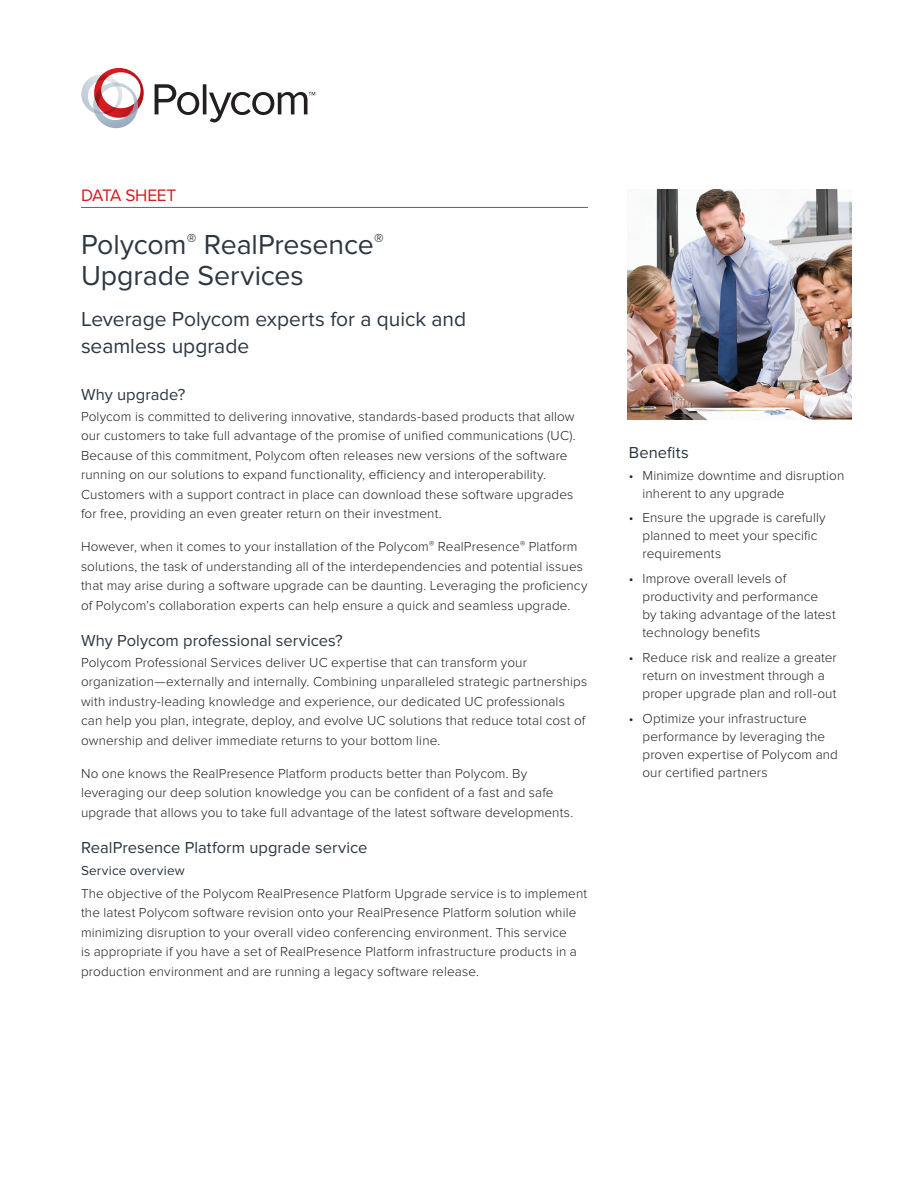
<style>
.page{position:relative;width:918px;height:1188px;background:#fff}
.page>*{position:absolute;margin:0;border:0;box-sizing:border-box;transform-origin:0 0}
.DS_-_Title{font:28.5px/31.5px "Proxima Nova";letter-spacing:-.005em;color:#2c3742}
.DS_-_Subtitle{font:21px/27px "Proxima Nova";color:#2c3742}
.t1{font:17.25px "Proxima Nova";letter-spacing:-.015em;color:#d41b21}
.DS_-_Subhead_Level_1{font:16.5px "Proxima Nova";color:#2c3742}
.Sidebar_Header{font:16.5px "Proxima Nova";letter-spacing:.005em;color:#2c3742}
.Body_Copy_Text{font:300 13.5px/19.5px "Proxima Nova";letter-spacing:.01em;color:#231f20}
.DS_-_Subhead_Level_2{font:13.5px "Proxima Nova";letter-spacing:.01em;color:#2c3742}
</style>
<div class="page">
<hr style="left:81px;top:207px;width:507px;height:1px;background:#636366">
<svg style="left:81px;top:68px;width:63px;height:60px"></svg>
<svg style="left:155px;top:84px;width:44px;height:31px"></svg>
<hr style="left:203px;top:84px;width:3px;height:30px;background:#231f20">
<svg style="left:209px;top:92px;width:106px;height:30px"></svg>
<img style="left:628px;top:189px;width:223px;height:230px">
<p class="t1" style="left:81px;top:185px;width:97px">DATA SHEET</p>
<p class="DS_-_Title" style="left:81px;top:229px;width:304px">Polycom<sup>®</sup> RealPresence<sup>®<br></sup>Upgrade Services</p>
<p class="DS_-_Subtitle" style="left:81px;top:305px;width:387px">Leverage Polycom experts for a quick and seamless upgrade</p>
<p class="DS_-_Subhead_Level_1" style="left:81px;top:385px;width:106px">Why upgrade?</p>
<p class="Body_Copy_Text" style="left:81px;top:407px;width:496px">Polycom is committed to delivering innovative, standards-based products that allow our customers to take full advantage of the promise of unified communications (UC).<br>Because of this commitment, Polycom often releases new versions of the software running on our solutions to expand functionality, efficiency and interoperability.<br>Customers with a support contract in place can download these software upgrades for free, providing an even greater return on their investment.</p>
<p class="Body_Copy_Text" style="left:81px;top:537px;width:508px">However, when it comes to your installation of the Polycom<sup>®</sup> RealPresence<sup>®</sup> Platform solutions, the task of understanding all of the interdependencies and potential issues that may arise during a software upgrade can be daunting. Leveraging the proficiency of Polycom’s collaboration experts can help ensure a quick and seamless upgrade.</p>
<p class="DS_-_Subhead_Level_1" style="left:81px;top:631px;width:263px">Why Polycom professional services?</p>
<p class="Body_Copy_Text" style="left:81px;top:653px;width:508px">Polycom Professional Services deliver UC expertise that can transform your organization—externally and internally. Combining unparalleled strategic partnerships with industry-leading knowledge and experience, our dedicated UC professionals can help you plan, integrate, deploy, and evolve UC solutions that reduce total cost of ownership and deliver immediate returns to your bottom line.</p>
<p class="Body_Copy_Text" style="left:81px;top:764px;width:494px">No one knows the RealPresence Platform products better than Polycom. By leveraging our deep solution knowledge you can be confident of a fast and safe upgrade that allows you to take full advantage of the latest software developments.</p>
<p class="DS_-_Subhead_Level_1" style="left:81px;top:838px;width:288px">RealPresence Platform upgrade service</p>
<p class="DS_-_Subhead_Level_2" style="left:81px;top:863px;width:105px">Service overview</p>
<p class="Body_Copy_Text" style="left:81px;top:884px;width:508px">The objective of the Polycom RealPresence Platform Upgrade service is to implement the latest Polycom software revision onto your RealPresence Platform solution while minimizing disruption to your overall video conferencing environment. This service<br>is appropriate if you have a set of RealPresence Platform infrastructure products in a production environment and are running a legacy software release.</p>
<p class="Sidebar_Header" style="left:629px;top:443px;width:61px">Benefits</p>
<p class="Body_Copy_Text" style="left:642px;top:466px;width:203px;line-height:18px;text-indent:-14px">• Minimize downtime and disruption inherent to any upgrade</p>
<p class="Body_Copy_Text" style="left:642px;top:509px;width:185px;line-height:18px;text-indent:-14px">• Ensure the upgrade is carefully planned to meet your specific requirements</p>
<p class="Body_Copy_Text" style="left:642px;top:570px;width:195px;line-height:18px;text-indent:-14px">• Improve overall levels of productivity and performance<br>by taking advantage of the latest technology benefits</p>
<p class="Body_Copy_Text" style="left:642px;top:648px;width:196px;line-height:18px;text-indent:-14px">• Reduce risk and realize a greater return on investment through a proper upgrade plan and roll-out</p>
<p class="Body_Copy_Text" style="left:642px;top:709px;width:197px;line-height:18px;text-indent:-14px">• Optimize your infrastructure performance by leveraging the proven expertise of Polycom and our certified partners</p>
</div>
